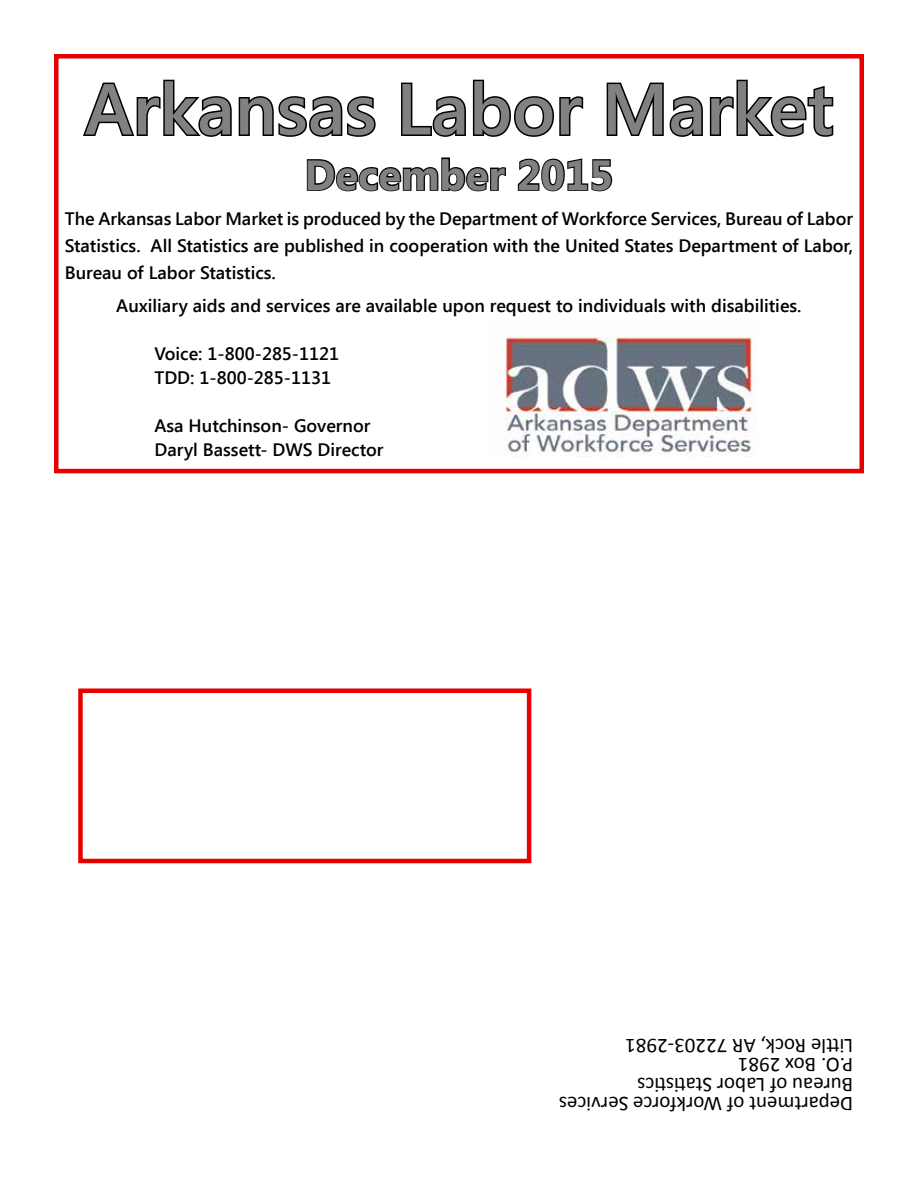
<style>
.page{position:relative;width:918px;height:1188px;background:#fff}
.page>*{position:absolute;margin:0;border:0;box-sizing:border-box;transform-origin:0 0}
.t1{font:600 72px "Segoe UI";color:#818182}
.t2{font:700 42px "Segoe UI";color:#818182}
.t3{font:21px/19.5px "Calibri";color:#000}
.t4{font:600 18px/27px "Segoe UI";color:#000}
</style>
<div class="page">
<div style="left:54px;top:54px;width:810px;height:419px;border:4px solid #e70000"></div>
<svg style="left:83px;top:79px;width:293px;height:58px"></svg>
<svg style="left:401px;top:79px;width:183px;height:58px"></svg>
<svg style="left:606px;top:79px;width:228px;height:58px"></svg>
<svg style="left:306px;top:157px;width:200px;height:35px"></svg>
<svg style="left:517px;top:158px;width:96px;height:34px"></svg>
<img style="left:504px;top:336px;width:253px;height:121px">
<div style="left:78px;top:688px;width:453px;height:175px;border:4px solid #e70000"></div>
<h1 class="t1" style="left:84px;top:59px;width:750px">Arkansas Labor Market</h1>
<h2 class="t2" style="left:305px;top:145px;width:310px">December 2015</h2>
<p class="t4" style="left:65px;top:204px;width:790px;text-align:justify">The Arkansas Labor Market is produced by the Department of Workforce Services, Bureau of Labor Statistics. All Statistics are published in cooperation with the United States Department of Labor, Bureau of Labor Statistics.</p>
<p class="t4" style="left:116px;top:291px;width:687px">Auxiliary aids and services are available upon request to individuals with disabilities.</p>
<p class="t4" style="left:154px;top:341px;width:186px;line-height:24px">Voice: 1-800-285-1121<br>TDD: 1-800-285-1131</p>
<p class="t4" style="left:154px;top:413px;width:231px;line-height:24px">Asa Hutchinson- Governor<br>Daryl Bassett- DWS Director</p>
<p class="t3" style="left:853px;top:1114px;width:296px;rotate:-180deg">Department of Workforce Services<br>Bureau of Labor Statistics<br>P.O. Box 2981<br>Little Rock, AR 72203-2981</p>
</div>
